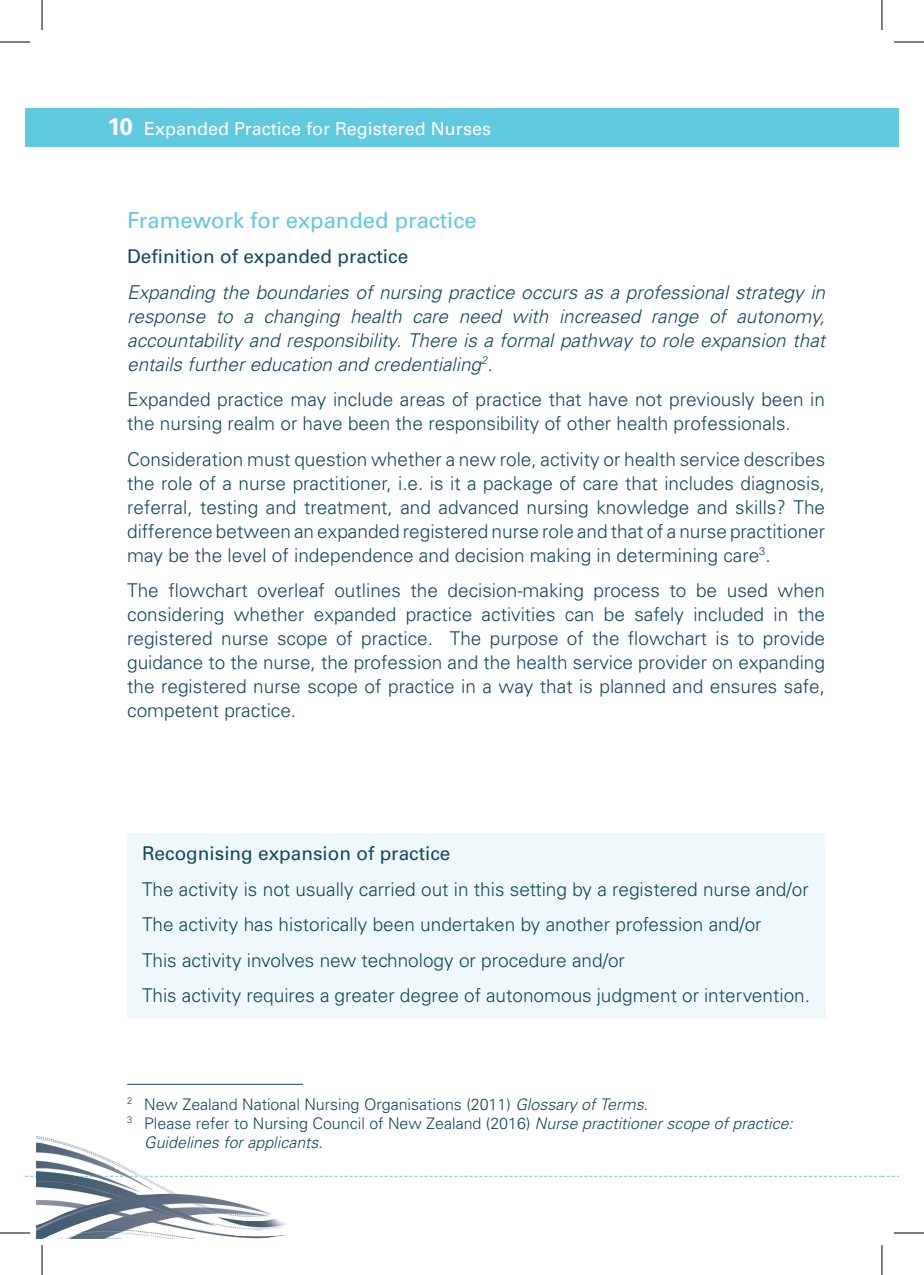
<style>
.page{position:relative;width:924px;height:1275px;background:#fff}
.page>*{position:absolute;margin:0;border:0;box-sizing:border-box;transform-origin:0 0}
.t1{font:22px "Univers LT Std";color:#60cae1}
.t2{font:300 19px/24px "Univers";color:#14485e;text-align:justify}
.t3{font:300 19px/35.4px "Univers LT Std";color:#14485e}
.t4{font:italic 300 19px/24px "Univers";color:#14485e;text-align:justify}
.t5{font:19px "Univers LT Std";color:#14485e}
.t6{font:18px "Univers LT Std";color:#fff}
.t7{font:300 16px "Univers";color:#14485e}
.t8{font:italic 300 16px "Univers";color:#14485e}
.s1{font-weight:700;font-size:24px}
.s2{font-style:italic}
</style>
<div class="page">
<img style="left:36px;top:1136px;width:250px;height:103px">
<div style="left:881px;top:109px;width:17px;height:38px;background:#60cae1"></div>
<svg style="left:25px;top:1175px;width:873px;height:1px"></svg>
<div style="left:25px;top:109px;width:856px;height:38px;background:#60cae1"></div>
<div style="left:127px;top:833px;width:697px;height:186px;background:#eff9fb"></div>
<hr style="left:127px;top:1083px;width:176px;height:1px;background:#14485e">
<hr style="left:0;top:42px;width:30px;height:1px;background:#000">
<hr style="left:893px;top:42px;width:30px;height:1px;background:#000">
<hr style="left:0;top:1232px;width:30px;height:1px;background:#000">
<hr style="left:893px;top:1232px;width:30px;height:1px;background:#000">
<hr style="left:42px;top:0;width:1px;height:30px;background:#000">
<hr style="left:42px;top:1245px;width:1px;height:30px;background:#000">
<hr style="left:881px;top:0;width:1px;height:30px;background:#000">
<hr style="left:881px;top:1245px;width:1px;height:30px;background:#000">
<p class="t6" style="left:107px;top:117px;width:385px"><span class="s1">10</span> Expanded Practice for Registered Nurses</p>
<p class="t1" style="left:127px;top:207px;width:351px">Framework for expanded practice</p>
<p class="t5" style="left:127px;top:245px;width:282px">Definition of expanded practice</p>
<p class="t4" style="left:127px;top:280px;width:699px">Expanding the boundaries of nursing practice occurs as a professional strategy in response to a changing health care need with increased range of autonomy, accountability and responsibility. There is a formal pathway to role expansion that entails further education and credentialing<sup>2</sup>.</p>
<p class="t2" style="left:127px;top:387px;width:699px">Expanded practice may include areas of practice that have not previously been in the nursing realm or have been the responsibility of other health professionals.</p>
<p class="t2" style="left:127px;top:447px;width:699px">Consideration must question whether a new role, activity or health service describes the role of a nurse practitioner, i.e. is it a package of care that includes diagnosis, referral, testing and treatment, and advanced nursing knowledge and skills? The difference between an expanded registered nurse role and that of a nurse practitioner may be the level of independence and decision making in determining care<sup>3</sup>.</p>
<p class="t2" style="left:127px;top:578px;width:699px">The flowchart overleaf outlines the decision-making process to be used when considering whether expanded practice activities can be safely included in the registered nurse scope of practice. The purpose of the flowchart is to provide guidance to the nurse, the profession and the health service provider on expanding the registered nurse scope of practice in a way that is planned and ensures safe, competent practice.</p>
<p class="t5" style="left:142px;top:842px;width:309px">Recognising expansion of practice</p>
<p class="t3" style="left:142px;top:871px;width:669px">The activity is not usually carried out in this setting by a registered nurse and/or The activity has historically been undertaken by another profession and/or<br>This activity involves new technology or procedure and/or<br>This activity requires a greater degree of autonomous judgment or intervention.</p>
<p class="t7" style="left:127px;top:1094px;width:522px"><sup>2</sup> New Zealand National Nursing Organisations (2011) <span class="s2">Glossary of Terms</span>.</p>
<p class="t7" style="left:127px;top:1113px;width:667px"><sup>3</sup> Please refer to Nursing Council of New Zealand (2016) <span class="s2">Nurse practitioner scope of practice:</span></p>
<p class="t8" style="left:144px;top:1132px;width:180px">Guidelines for applicants.</p>
</div>
